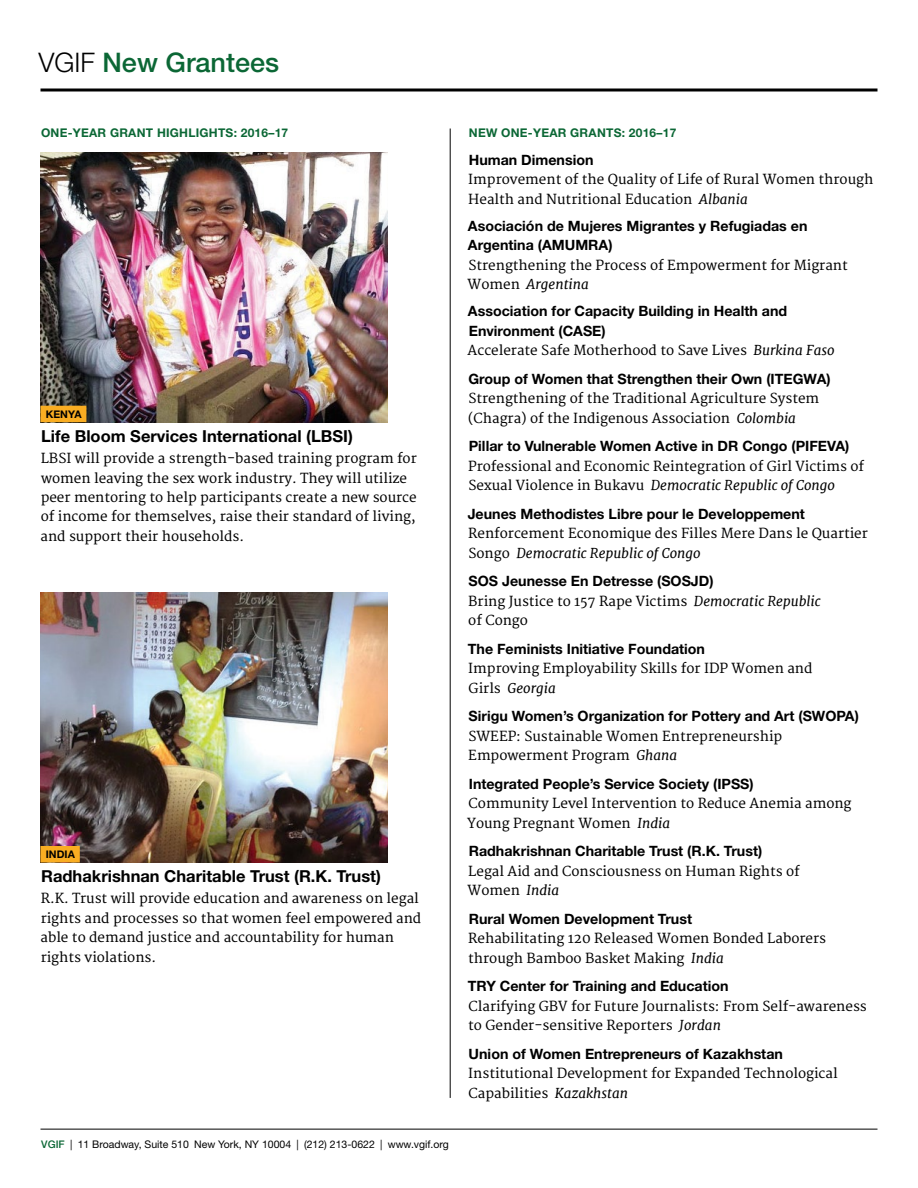
<style>
.page{position:relative;width:918px;height:1188px;background:#fff}
.page>*{position:absolute;margin:0;border:0;box-sizing:border-box;transform-origin:0 0}
.t1{font:500 27px "Helvetica Neue LT Std";color:#0b6735}
.t2{font:700 16.5px "Helvetica Neue LT Std";color:#000}
.t3{font:700 14.25px/19.5px "Helvetica Neue LT Std";color:#000}
.t4{font:13.5px/19.5px "Merriweather";color:#000}
.t5{font:700 12px "Helvetica Neue LT Std";letter-spacing:.02em;color:#0b6735}
.t6{font:10.5px "Helvetica Neue LT Std";color:#000}
.t7{font:700 10.5px "Helvetica Neue LT Std";letter-spacing:.005em;color:#000}
.s1{font-weight:300;color:#000}
.s2{font-weight:500;color:#0b6735}
.s3{font-style:italic}
</style>
<div class="page">
<hr style="left:40px;top:1129px;width:838px;height:1px;background:#000">
<img style="left:40px;top:593px;width:348px;height:270px">
<img style="left:40px;top:152px;width:348px;height:270px">
<svg style="left:40px;top:88px;width:838px;height:4px;background:#3f3f3f"></svg>
<hr style="left:450px;top:129px;width:1px;height:969px;background:#000">
<div style="left:40px;top:406px;width:46px;height:16px;background:#f9ad22"></div>
<div style="left:40px;top:846px;width:40px;height:16px;background:#f9ad22"></div>
<h1 class="t1" style="left:38px;top:46px;width:242px"><span class="s1">VGIF</span> New Grantees</h1>
<p class="t5" style="left:41px;top:125px;width:249px">ONE-YEAR GRANT HIGHLIGHTS: 2016–17</p>
<p class="t5" style="left:469px;top:125px;width:209px">NEW ONE-YEAR GRANTS: 2016–17</p>
<p class="t7" style="left:46px;top:407px;width:37px">KENYA</p>
<p class="t2" style="left:41px;top:426px;width:313px">Life Bloom Services International (LBSI)</p>
<p class="t4" style="left:41px;top:449px;width:378px">LBSI will provide a strength-based training program for women leaving the sex work industry. They will utilize peer mentoring to help participants create a new source of income for themselves, raise their standard of living, and support their households.</p>
<p class="t7" style="left:46px;top:848px;width:31px">INDIA</p>
<p class="t2" style="left:41px;top:866px;width:341px">Radhakrishnan Charitable Trust (R.K. Trust)</p>
<p class="t4" style="left:41px;top:889px;width:382px">R.K. Trust will provide education and awareness on legal rights and processes so that women feel empowered and able to demand justice and accountability for human rights violations.</p>
<p class="t6" style="left:41px;top:1138px;width:409px"><span class="s2">VGIF</span> | 11 Broadway, Suite 510 New York, NY 10004 | (212) 213-0622 | www.vgif.org</p>
<p class="t3" style="left:469px;top:150px;width:126px">Human Dimension</p>
<p class="t4" style="left:468px;top:170px;width:407px">Improvement of the Quality of Life of Rural Women through<br>Health and Nutritional Education <span class="s3">Albania</span></p>
<p class="t3" style="left:468px;top:216px;width:341px">Asociación de Mujeres Migrantes y Refugiadas en<br>Argentina (AMUMRA)</p>
<p class="t4" style="left:468px;top:256px;width:382px">Strengthening the Process of Empowerment for Migrant<br>Women <span class="s3">Argentina</span></p>
<p class="t3" style="left:468px;top:301px;width:321px">Association for Capacity Building in Health and<br>Environment (CASE)</p>
<p class="t4" style="left:468px;top:341px;width:369px">Accelerate Safe Motherhood to Save Lives <span class="s3">Burkina Faso</span></p>
<p class="t3" style="left:468px;top:369px;width:364px">Group of Women that Strengthen their Own (ITEGWA)</p>
<p class="t4" style="left:468px;top:389px;width:353px">Strengthening of the Traditional Agriculture System (Chagra) of the Indigenous Association <span class="s3">Colombia</span></p>
<p class="t3" style="left:469px;top:436px;width:382px">Pillar to Vulnerable Women Active in DR Congo (PIFEVA)</p>
<p class="t4" style="left:468px;top:457px;width:397px">Professional and Economic Reintegration of Girl Victims of<br>Sexual Violence in Bukavu <span class="s3">Democratic Republic of Congo</span></p>
<p class="t3" style="left:468px;top:504px;width:339px">Jeunes Methodistes Libre pour le Developpement</p>
<p class="t4" style="left:468px;top:524px;width:401px">Renforcement Economique des Filles Mere Dans le Quartier<br>Songo <span class="s3">Democratic Republic of Congo</span></p>
<p class="t3" style="left:469px;top:571px;width:246px">SOS Jeunesse En Detresse (SOSJD)</p>
<p class="t4" style="left:468px;top:592px;width:354px">Bring Justice to 157 Rape Victims <span class="s3">Democratic Republic </span>of Congo</p>
<p class="t3" style="left:468px;top:639px;width:239px">The Feminists Initiative Foundation</p>
<p class="t4" style="left:468px;top:659px;width:346px">Improving Employability Skills for IDP Women and<br>Girls <span class="s3">Georgia</span></p>
<p class="t3" style="left:469px;top:706px;width:392px">Sirigu Women’s Organization for Pottery and Art (SWOPA)</p>
<p class="t4" style="left:468px;top:727px;width:316px">SWEEP: Sustainable Women Entrepreneurship<br>Empowerment Program <span class="s3">Ghana</span></p>
<p class="t3" style="left:469px;top:774px;width:287px">Integrated People’s Service Society (IPSS)</p>
<p class="t4" style="left:467px;top:794px;width:386px">Community Level Intervention to Reduce Anemia among<br>Young Pregnant Women <span class="s3">India</span></p>
<p class="t3" style="left:469px;top:841px;width:295px">Radhakrishnan Charitable Trust (R.K. Trust)</p>
<p class="t4" style="left:468px;top:862px;width:334px">Legal Aid and Consciousness on Human Rights of<br>Women <span class="s3">India</span></p>
<p class="t3" style="left:469px;top:909px;width:225px">Rural Women Development Trust</p>
<p class="t4" style="left:468px;top:929px;width:359px">Rehabilitating 120 Released Women Bonded Laborers through Bamboo Basket Making <span class="s3">India</span></p>
<p class="t3" style="left:468px;top:976px;width:262px">TRY Center for Training and Education</p>
<p class="t4" style="left:468px;top:997px;width:400px">Clarifying GBV for Future Journalists: From Self-awareness to Gender-sensitive Reporters <span class="s3">Jordan</span></p>
<p class="t3" style="left:469px;top:1044px;width:316px">Union of Women Entrepreneurs of Kazakhstan</p>
<p class="t4" style="left:468px;top:1064px;width:371px">Institutional Development for Expanded Technological<br>Capabilities <span class="s3">Kazakhstan</span></p>
</div>
